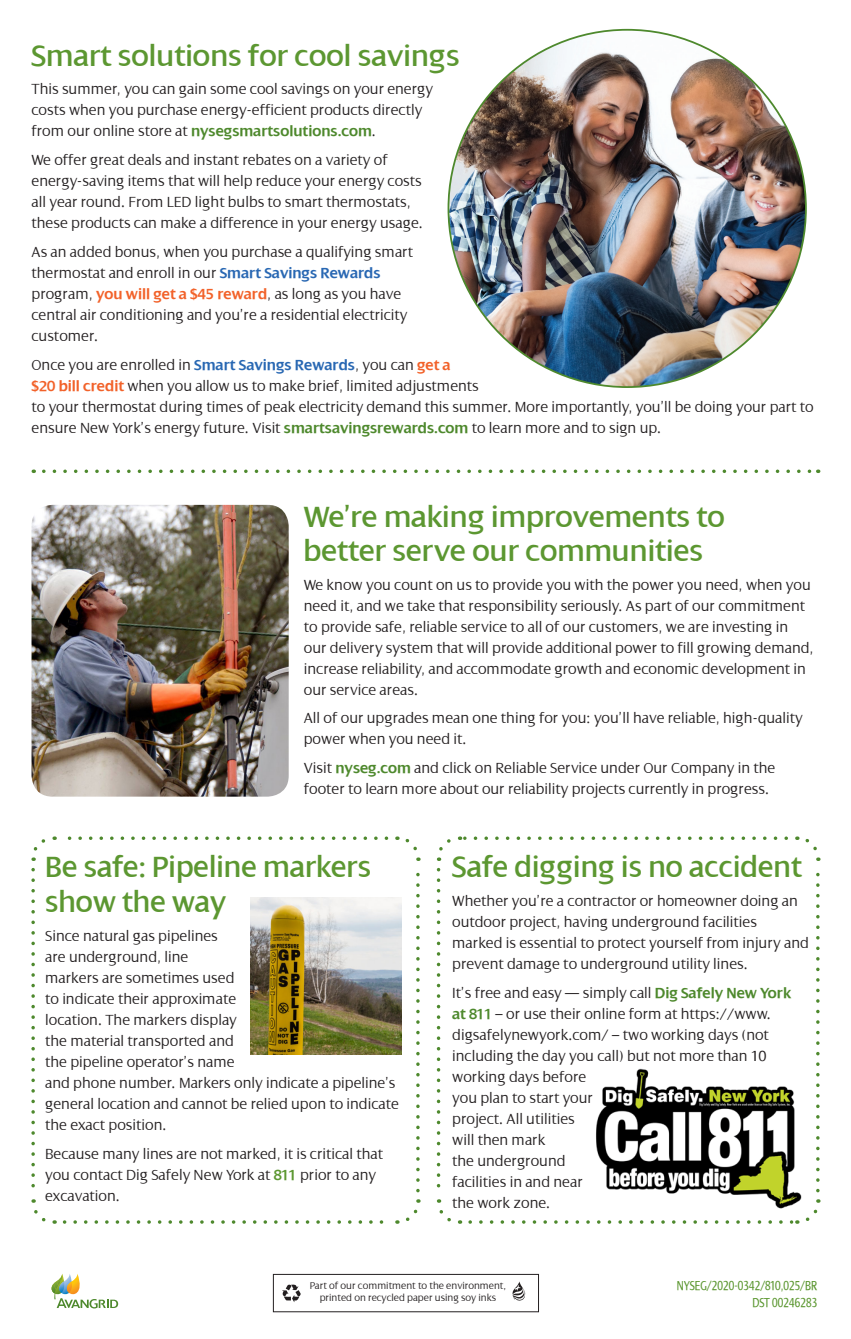
<style>
.page{position:relative;width:851px;height:1339px;background:#fff}
.page>*{position:absolute;margin:0;border:0;box-sizing:border-box;transform-origin:0 0}
.t1{font:31.5px/33.2px "Dialog";color:#5c9731}
.t2{font:300 15.75px/21px "Dialog";color:#231f20}
.t3{font:condensed 14px/16.8px "Dialog";color:#5c9731;text-align:right}
.t4{font:300 10.5px/12.6px "Dialog";color:#231f20;text-align:center}
.s1{font-weight:600;color:#4e892d}
.s2{font-weight:600;color:#2968b3}
.s3{font-weight:600;color:#f2622a}
.s4{font-weight:600;color:#5c9731}
</style>
<div class="page">
<svg style="left:51px;top:1274px;width:67px;height:34px"></svg>
<svg style="left:282px;top:1284px;width:18px;height:18px"></svg>
<svg style="left:512px;top:1281px;width:13px;height:19px"></svg>
<div style="left:273px;top:1274px;width:266px;height:38px;border:1px solid #231f20"></div>
<svg style="left:436px;top:839px;width:15px;height:22px"></svg>
<svg style="left:436px;top:869px;width:24px;height:355px"></svg>
<svg style="left:470px;top:1199px;width:351px;height:25px"></svg>
<svg style="left:796px;top:836px;width:23px;height:354px"></svg>
<svg style="left:459px;top:836px;width:327px;height:4px"></svg>
<svg style="left:31px;top:839px;width:15px;height:22px"></svg>
<svg style="left:31px;top:869px;width:24px;height:355px"></svg>
<svg style="left:64px;top:1199px;width:357px;height:25px"></svg>
<svg style="left:397px;top:836px;width:23px;height:354px"></svg>
<svg style="left:54px;top:836px;width:332px;height:4px"></svg>
<img style="left:251px;top:897px;width:151px;height:157px">
<img style="left:448px;top:30px;width:357px;height:357px;border-radius:179px">
<svg style="left:44px;top:469px;width:774px;height:4px"></svg>
<img style="left:32px;top:505px;width:257px;height:291px">
<img style="left:593px;top:1067px;width:209px;height:143px">
<h1 class="t1" style="left:32px;top:39px;width:429px">Smart solutions for cool savings</h1>
<p class="t2" style="left:32px;top:79px;width:403px">This summer, you can gain some cool savings on your energy costs when you purchase energy-efficient products directly from our online store at <span class="s1">nysegsmartsolutions.com</span>.</p>
<p class="t2" style="left:32px;top:150px;width:393px">We offer great deals and instant rebates on a variety of energy-saving items that will help reduce your energy costs all year round. From LED light bulbs to smart thermostats, these products can make a difference in your energy usage.</p>
<p class="t2" style="left:32px;top:242px;width:383px">As an added bonus, when you purchase a qualifying smart thermostat and enroll in our <span class="s2">Smart Savings Rewards </span>program, <span class="s3">you will get a $45 reward</span>, as long as you have central air conditioning and you’re a residential electricity customer.</p>
<p class="t2" style="left:32px;top:354px;width:783px">Once you are enrolled in <span class="s2">Smart Savings Rewards</span>, you can <span class="s3">get a<br>$20 bill credit</span> when you allow us to make brief, limited adjustments<br>to your thermostat during times of peak electricity demand this summer. More importantly, you’ll be doing your part to ensure New York’s energy future. Visit <span class="s1">smartsavingsrewards.com</span> to learn more and to sign up.</p>
<h1 class="t1" style="left:304px;top:501px;width:422px">We’re making improvements to better serve our communities</h1>
<p class="t2" style="left:304px;top:574px;width:511px">We know you count on us to provide you with the power you need, when you need it, and we take that responsibility seriously. As part of our commitment to provide safe, reliable service to all of our customers, we are investing in our delivery system that will provide additional power to fill growing demand, increase reliability, and accommodate growth and economic development in our service areas.</p>
<p class="t2" style="left:304px;top:708px;width:500px">All of our upgrades mean one thing for you: you’ll have reliable, high-quality power when you need it.</p>
<p class="t2" style="left:304px;top:758px;width:473px">Visit <span class="s1">nyseg.com</span> and click on Reliable Service under Our Company in the footer to learn more about our reliability projects currently in progress.</p>
<h1 class="t1" style="left:45px;top:849px;width:327px;line-height:35px">Be safe: Pipeline markers show the way</h1>
<p class="t2" style="left:45px;top:925px;width:355px">Since natural gas pipelines<br>are underground, line<br>markers are sometimes used<br>to indicate their approximate<br>location. The markers display<br>the material transported and<br>the pipeline operator’s name<br>and phone number. Markers only indicate a pipeline’s general location and cannot be relied upon to indicate the exact position.</p>
<p class="t2" style="left:45px;top:1143px;width:339px">Because many lines are not marked, it is critical that you contact Dig Safely New York at <span class="s4">811</span> prior to any excavation.</p>
<h1 class="t1" style="left:452px;top:850px;width:351px">Safe digging is no accident</h1>
<p class="t2" style="left:452px;top:890px;width:358px">Whether you’re a contractor or homeowner doing an outdoor project, having underground facilities marked is essential to protect yourself from injury and prevent damage to underground utility lines.</p>
<p class="t2" style="left:452px;top:982px;width:340px">It’s free and easy — simply call <span class="s1">Dig Safely New York at 811</span> – or use their online form at https://www. digsafelynewyork.com/ – two working days (not including the day you call) but not more than 10 working days before<br>you plan to start your<br>project. All utilities<br>will then mark<br>the underground<br>facilities in and near<br>the work zone.</p>
<p class="t4" style="left:310px;top:1279px;width:198px">Part of our commitment to the environment, printed on recycled paper using soy inks</p>
<p class="t3" style="left:677px;top:1277px;width:142px">NYSEG/2020-0342/810,025/BR<br>DST 00246283</p>
</div>
